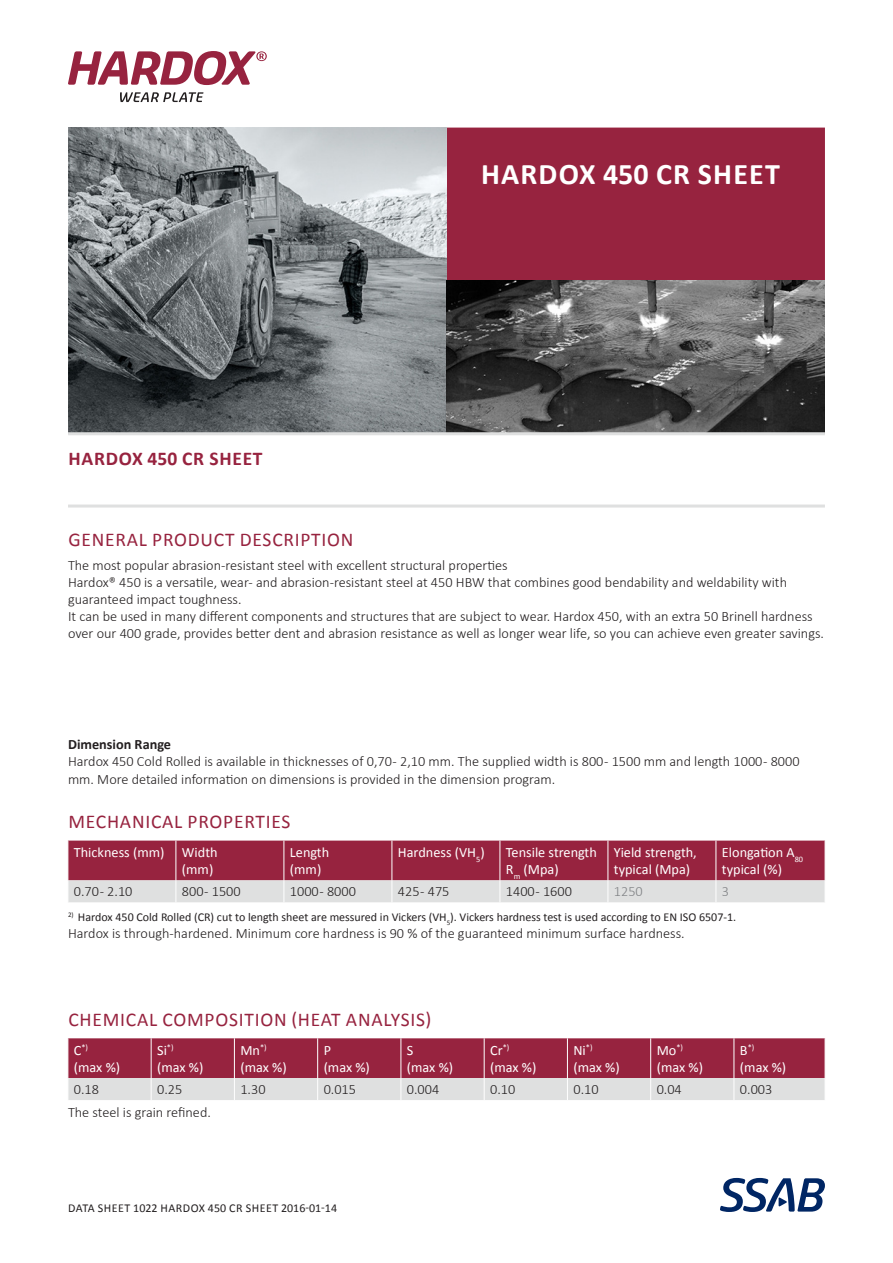
<style>
.page{position:relative;width:893px;height:1263px;background:#fff}
.page>*{position:absolute;margin:0;border:0;box-sizing:border-box;transform-origin:0 0}
.SSAB_product_name_fr{font:700 30px "Calibri";letter-spacing:.04em;color:#fff}
.SSAB_subhead_ALL_CAP{font:19.5px "Calibri";letter-spacing:.04em;color:#97233f}
.SSAB_product_headlin{font:700 19.5px "Calibri";letter-spacing:.04em;color:#97233f}
.SSAB_text_HermesFB_T{font:300 14.25px/17.1px "Calibri";color:#231f20}
.SSAB_table_header_ne{font:14.25px/17.1px "Calibri";color:#fff}
.SSAB_Table_cell{font:300 14.25px "Calibri";color:#231f20}
.SSAB_subhead_black_H{font:700 14.25px "Calibri";color:#231f20}
.SSAB_Table_cell-2{font:300 14.25px "Calibri";color:#808285}
.SSAB_captions_Hermes{font:12px "Calibri";color:#231f20}
.SSAB_footer_ALL_CAPS{font:12px "Calibri";letter-spacing:.005em;color:#231f20}
.SSAB_table_header_ne-2{font:8.25px "Calibri";color:#fff}
.s1{font-size:14.25px}
</style>
<div class="page">
<svg style="left:720px;top:1178px;width:105px;height:34px"></svg>
<div style="left:446px;top:128px;width:379px;height:153px;background:#97233f"></div>
<img style="left:68px;top:128px;width:378px;height:304px">
<img style="left:446px;top:281px;width:379px;height:151px">
<svg style="left:120px;top:92px;width:83px;height:10px"></svg>
<svg style="left:68px;top:51px;width:199px;height:34px"></svg>
<svg style="left:68px;top:840px;width:757px;height:62px;background:#b2697a"></svg>
<svg style="left:68px;top:1038px;width:757px;height:62px;background:#b2697a"></svg>
<hr style="left:68px;top:432px;width:757px;height:3px;background:#dfe0e0">
<hr style="left:68px;top:504px;width:757px;height:3px;background:#dfe0e0">
<p class="SSAB_product_headlin" style="left:68px;top:445px;width:196px">Hardox 450 CR Sheet</p>
<p class="SSAB_product_name_fr" style="left:481px;top:153px;width:40px">HARDOX</p>
<p class="SSAB_product_name_fr" style="left:603px;top:153px;width:147px">450 CR SHEET</p>
<p class="SSAB_subhead_ALL_CAP" style="left:68px;top:526px;width:287px">GENERAL PRODUCT DESCRIPTION</p>
<p class="SSAB_text_HermesFB_T" style="left:68px;top:556px;width:441px">The most popular abrasion-resistant steel with excellent structural properties</p>
<p class="SSAB_text_HermesFB_T" style="left:68px;top:573px;width:720px">Hardox® 450 is a versatile, wear- and abrasion-resistant steel at 450 HBW that combines good bendability and weldability with guaranteed impact toughness.</p>
<p class="SSAB_text_HermesFB_T" style="left:68px;top:607px;width:757px">It can be used in many different components and structures that are subject to wear. Hardox 450, with an extra 50 Brinell hardness over our 400 grade, provides better dent and abrasion resistance as well as longer wear life, so you can achieve even greater savings.</p>
<p class="SSAB_subhead_black_H" style="left:68px;top:734px;width:105px">Dimension Range</p>
<p class="SSAB_text_HermesFB_T" style="left:68px;top:753px;width:733px">Hardox 450 Cold Rolled is available in thicknesses of 0,70 - 2,10 mm. The supplied width is 800 - 1500 mm and length 1000 - 8000 mm. More detailed information on dimensions is provided in the dimension program.</p>
<p class="SSAB_subhead_ALL_CAP" style="left:68px;top:808px;width:224px">MECHANICAL PROPERTIES</p>
<p class="SSAB_table_header_ne" style="left:74px;top:844px;width:92px">Thickness (mm)</p>
<p class="SSAB_table_header_ne" style="left:182px;top:844px;width:37px">Width</p>
<p class="SSAB_table_header_ne" style="left:182px;top:861px;width:33px">(mm)</p>
<p class="SSAB_table_header_ne" style="left:398px;top:844px;width:88px">Hardness (VH<sub>5</sub>)</p>
<p class="SSAB_table_header_ne" style="left:506px;top:844px;width:92px">Tensile strength<br>R<sub>m</sub> (Mpa)</p>
<p class="SSAB_table_header_ne" style="left:614px;top:844px;width:84px">Yield strength, typical (Mpa)</p>
<p class="SSAB_table_header_ne" style="left:722px;top:844px;width:83px">Elongation A<sub>80 </sub>typical (%)</p>
<p class="SSAB_table_header_ne" style="left:290px;top:844px;width:41px">Length</p>
<p class="SSAB_table_header_ne" style="left:290px;top:861px;width:33px">(mm)</p>
<p class="SSAB_Table_cell" style="left:74px;top:883px;width:60px">0.70 - 2.10</p>
<p class="SSAB_Table_cell" style="left:182px;top:883px;width:60px">800 - 1500</p>
<p class="SSAB_Table_cell" style="left:290px;top:883px;width:68px">1000 - 8000</p>
<p class="SSAB_Table_cell" style="left:398px;top:883px;width:53px">425 - 475</p>
<p class="SSAB_Table_cell" style="left:506px;top:883px;width:68px">1400 - 1600</p>
<p class="SSAB_Table_cell-2" style="left:614px;top:883px;width:30px">1250</p>
<p class="SSAB_Table_cell-2" style="left:722px;top:883px;width:9px">3</p>
<p class="SSAB_captions_Hermes" style="left:68px;top:909px;width:670px"><sup>2)</sup> Hardox 450 Cold Rolled (CR) cut to length sheet are messured in Vickers (VH<sub>5</sub>). Vickers hardness test is used according to EN ISO 6507-1.</p>
<p class="SSAB_text_HermesFB_T" style="left:68px;top:925px;width:618px">Hardox is through-hardened. Minimum core hardness is 90 % of the guaranteed minimum surface hardness.</p>
<p class="SSAB_subhead_ALL_CAP" style="left:68px;top:1006px;width:241px">CHEMICAL COMPOSITION (HEAT</p>
<p class="SSAB_subhead_ALL_CAP" style="left:346px;top:1006px;width:87px">ANALYSIS)</p>
<p class="SSAB_table_header_ne-2" style="left:74px;top:1042px;width:16px"><span class="s1">C</span>*)</p>
<p class="SSAB_table_header_ne" style="left:74px;top:1058px;width:48px">(max %)</p>
<p class="SSAB_table_header_ne" style="left:157px;top:1041px;width:18px">Si<sup>*)</sup></p>
<p class="SSAB_table_header_ne" style="left:157px;top:1058px;width:48px">(max %)</p>
<p class="SSAB_table_header_ne" style="left:240px;top:1041px;width:28px">Mn<sup>*)</sup></p>
<p class="SSAB_table_header_ne" style="left:240px;top:1058px;width:48px">(max %)</p>
<p class="SSAB_table_header_ne" style="left:407px;top:1041px;width:8px">S</p>
<p class="SSAB_table_header_ne" style="left:407px;top:1058px;width:48px">(max %)</p>
<p class="SSAB_table_header_ne" style="left:324px;top:1041px;width:9px">P</p>
<p class="SSAB_table_header_ne" style="left:324px;top:1058px;width:48px">(max %)</p>
<p class="SSAB_table_header_ne" style="left:490px;top:1041px;width:21px">Cr<sup>*)</sup></p>
<p class="SSAB_table_header_ne" style="left:490px;top:1058px;width:48px">(max %)</p>
<p class="SSAB_table_header_ne" style="left:573px;top:1041px;width:21px">Ni<sup>*)</sup></p>
<p class="SSAB_table_header_ne" style="left:573px;top:1058px;width:48px">(max %)</p>
<p class="SSAB_table_header_ne" style="left:657px;top:1041px;width:28px">Mo<sup>*)</sup></p>
<p class="SSAB_table_header_ne" style="left:657px;top:1058px;width:48px">(max %)</p>
<p class="SSAB_table_header_ne-2" style="left:740px;top:1042px;width:16px"><span class="s1">B</span>*)</p>
<p class="SSAB_table_header_ne" style="left:740px;top:1058px;width:48px">(max %)</p>
<p class="SSAB_Table_cell" style="left:74px;top:1080px;width:27px">0.18</p>
<p class="SSAB_Table_cell" style="left:157px;top:1080px;width:27px">0.25</p>
<p class="SSAB_Table_cell" style="left:240px;top:1080px;width:27px">1.30</p>
<p class="SSAB_Table_cell" style="left:324px;top:1080px;width:34px">0.015</p>
<p class="SSAB_Table_cell" style="left:407px;top:1080px;width:34px">0.004</p>
<p class="SSAB_Table_cell" style="left:490px;top:1080px;width:27px">0.10</p>
<p class="SSAB_Table_cell" style="left:573px;top:1080px;width:27px">0.10</p>
<p class="SSAB_Table_cell" style="left:657px;top:1080px;width:27px">0.04</p>
<p class="SSAB_Table_cell" style="left:740px;top:1080px;width:34px">0.003</p>
<p class="SSAB_text_HermesFB_T" style="left:68px;top:1104px;width:144px">The steel is grain refined.</p>
<p class="SSAB_footer_ALL_CAPS" style="left:68px;top:1199px;width:270px">Data sheet 1022 H ardox 450 CR Sheet 2016-01-14</p>
</div>
